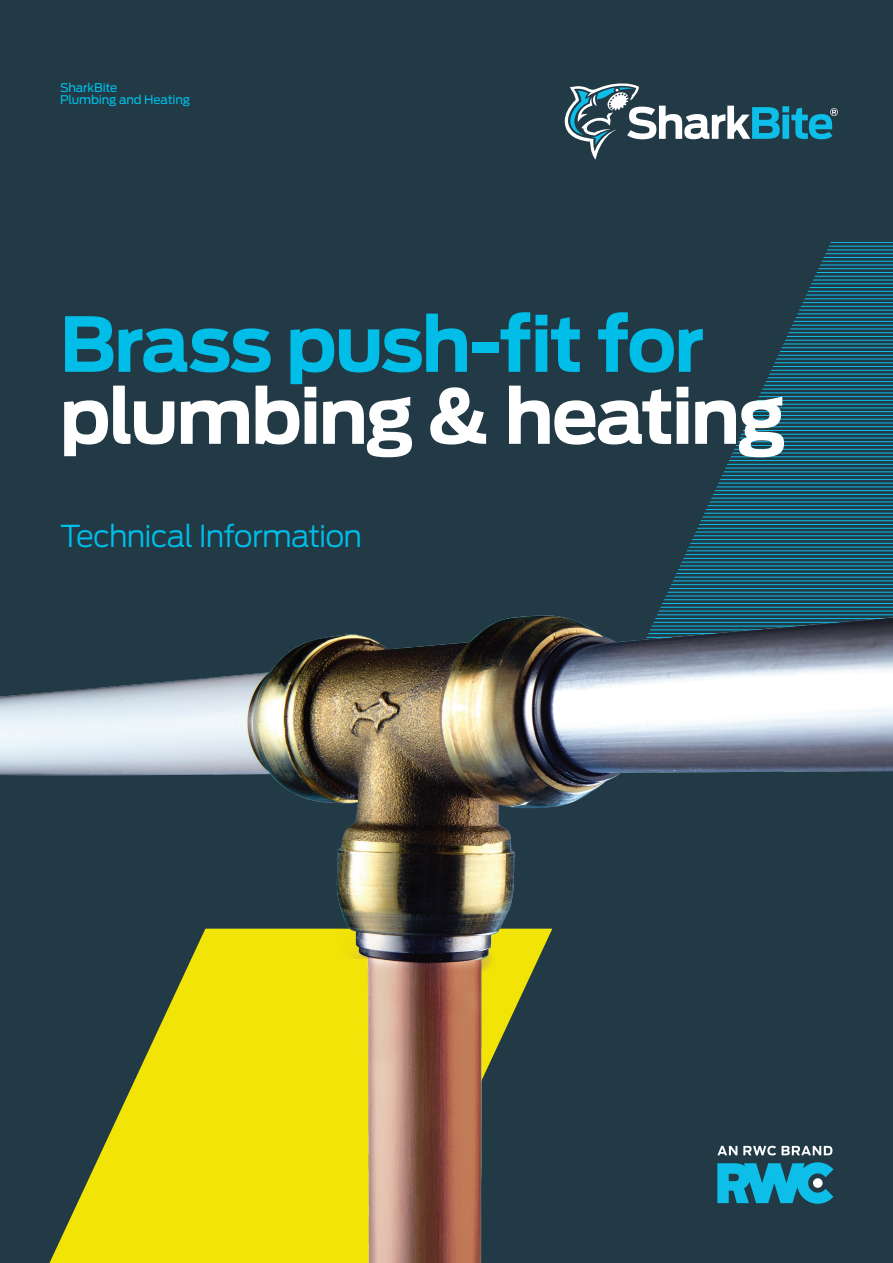
<style>
.page{position:relative;width:893px;height:1263px;background:#223a45}
.page>*{position:absolute;margin:0;border:0;box-sizing:border-box;transform-origin:0 0}
.t1{font:700 75px/72px "Antenna";letter-spacing:-.035em;color:#00bee8}
.t2{font:300 30px "Antenna";letter-spacing:-.03em;color:#00bee8}
.t3{font:12px/12px "Antenna";letter-spacing:-.01em;color:#00bee8}
.s1{color:#fff}
</style>
<div class="page">
<hr style="left:636px;top:377px;width:257px;height:1px;background:#0dbee9">
<hr style="left:636px;top:374px;width:257px;height:1px;background:#0dbee9">
<hr style="left:636px;top:370px;width:257px;height:1px;background:#0dbee9">
<hr style="left:636px;top:366px;width:257px;height:1px;background:#0dbee9">
<hr style="left:636px;top:362px;width:257px;height:1px;background:#0dbee9">
<hr style="left:636px;top:359px;width:257px;height:1px;background:#0dbee9">
<hr style="left:636px;top:355px;width:257px;height:1px;background:#0dbee9">
<hr style="left:636px;top:351px;width:257px;height:1px;background:#0dbee9">
<hr style="left:636px;top:347px;width:257px;height:1px;background:#0dbee9">
<hr style="left:636px;top:344px;width:257px;height:1px;background:#0dbee9">
<hr style="left:636px;top:340px;width:257px;height:1px;background:#0dbee9">
<hr style="left:636px;top:336px;width:257px;height:1px;background:#0dbee9">
<hr style="left:636px;top:332px;width:257px;height:1px;background:#0dbee9">
<hr style="left:636px;top:329px;width:257px;height:1px;background:#0dbee9">
<hr style="left:636px;top:325px;width:257px;height:1px;background:#0dbee9">
<hr style="left:636px;top:321px;width:257px;height:1px;background:#0dbee9">
<hr style="left:636px;top:317px;width:257px;height:1px;background:#0dbee9">
<hr style="left:636px;top:314px;width:257px;height:1px;background:#0dbee9">
<hr style="left:636px;top:310px;width:257px;height:1px;background:#0dbee9">
<hr style="left:636px;top:306px;width:257px;height:1px;background:#0dbee9">
<hr style="left:636px;top:302px;width:257px;height:1px;background:#0dbee9">
<hr style="left:636px;top:298px;width:257px;height:1px;background:#0dbee9">
<hr style="left:636px;top:295px;width:257px;height:1px;background:#0dbee9">
<hr style="left:636px;top:291px;width:257px;height:1px;background:#0dbee9">
<hr style="left:636px;top:287px;width:257px;height:1px;background:#0dbee9">
<hr style="left:636px;top:283px;width:257px;height:1px;background:#0dbee9">
<hr style="left:636px;top:280px;width:257px;height:1px;background:#0dbee9">
<hr style="left:636px;top:276px;width:257px;height:1px;background:#0dbee9">
<hr style="left:636px;top:272px;width:257px;height:1px;background:#0dbee9">
<hr style="left:636px;top:268px;width:257px;height:1px;background:#0dbee9">
<hr style="left:636px;top:265px;width:257px;height:1px;background:#0dbee9">
<hr style="left:636px;top:261px;width:257px;height:1px;background:#0dbee9">
<hr style="left:636px;top:257px;width:257px;height:1px;background:#0dbee9">
<hr style="left:636px;top:253px;width:257px;height:1px;background:#0dbee9">
<hr style="left:636px;top:250px;width:257px;height:1px;background:#0dbee9">
<hr style="left:636px;top:246px;width:257px;height:1px;background:#0dbee9">
<hr style="left:636px;top:242px;width:257px;height:1px;background:#0dbee9">
<img style="left:0;top:381px;width:893px;height:882px">
<svg style="left:717px;top:1162px;width:116px;height:42px"></svg>
<svg style="left:717px;top:1146px;width:20px;height:9px"></svg>
<svg style="left:743px;top:1146px;width:33px;height:9px"></svg>
<svg style="left:782px;top:1146px;width:50px;height:9px"></svg>
<svg style="left:564px;top:83px;width:274px;height:77px"></svg>
<p class="t3" style="left:60px;top:82px;width:132px">SharkBite<br>Plumbing and Heating</p>
<p class="t1" style="left:60px;top:309px;width:728px">Brass push-fit for <span class="s1">plumbing &amp; heating</span></p>
<p class="t2" style="left:60px;top:519px;width:304px">Technical Information</p>
</div>
